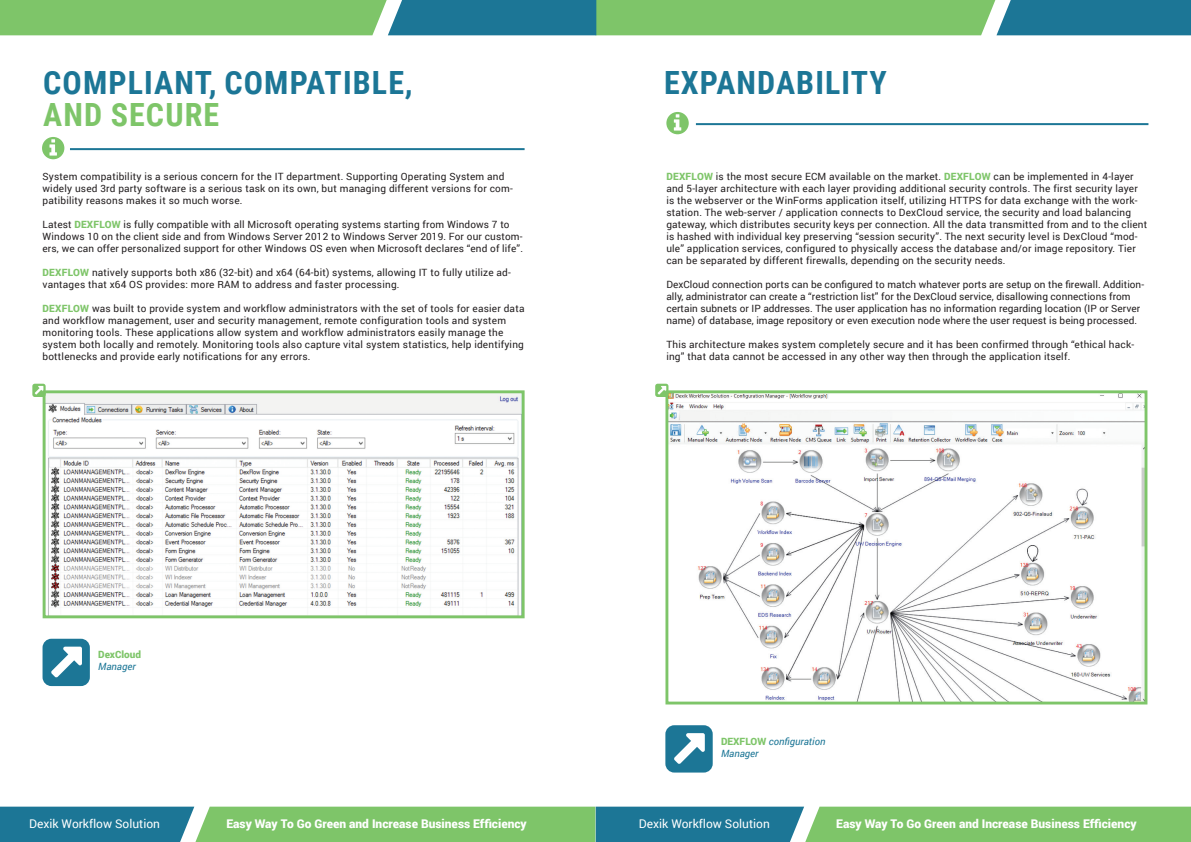
<style>
.page{position:relative;width:1191px;height:842px;background:#fff}
.page>*{position:absolute;margin:0;border:0;box-sizing:border-box;transform-origin:0 0}
.t1{font:700 32px "Roboto Condensed";letter-spacing:.035em;color:#1c7696}
.t2{font:700 32px "Roboto Condensed";letter-spacing:.035em;color:#7ec569}
.t3{font:900 12px "Roboto";color:#fff}
.t4{font:12px "Roboto";color:#fff}
.t5{font:10px/12px "Roboto";letter-spacing:.02em;color:#231f20}
.t6{font:italic 10px "Roboto";color:#1c7696}
.t7{font:900 10px "Roboto";color:#7ec569}
.s1{font-weight:900;color:#7ec569}
.s2{font-weight:900;font-style:normal;color:#7ec569}
</style>
<div class="page">
<svg style="left:0;top:0;width:1191px;height:35px;background:#61ac7b"></svg>
<svg style="left:0;top:807px;width:1191px;height:35px;background:#61ac7b"></svg>
<hr style="left:70px;top:148px;width:454px;height:2px;background:#1c7696">
<hr style="left:696px;top:123px;width:452px;height:2px;background:#1c7696">
<svg style="left:42px;top:137px;width:22px;height:22px"></svg>
<svg style="left:666px;top:112px;width:22px;height:22px"></svg>
<img style="left:47px;top:394px;width:473px;height:220px">
<div style="left:43px;top:390px;width:481px;height:228px;border:3px solid #7ec569"></div>
<img style="left:669px;top:394px;width:474px;height:306px">
<div style="left:665px;top:390px;width:482px;height:314px;border:3px solid #7ec569"></div>
<svg style="left:43px;top:639px;width:47px;height:47px"></svg>
<svg style="left:665px;top:725px;width:47px;height:47px"></svg>
<svg style="left:32px;top:384px;width:14px;height:13px"></svg>
<svg style="left:655px;top:384px;width:13px;height:13px"></svg>
<p class="t1" style="left:43px;top:60px;width:371px">COMPLIANT, COMPATIBLE,</p>
<p class="t2" style="left:43px;top:93px;width:178px">AND SECURE</p>
<p class="t5" style="left:43px;top:170px;width:472px">System compatibility is a serious concern for the IT department. Supporting Operating System and widely used 3rd party software is a serious task on its own, but managing different versions for com&shy;patibility reasons makes it so much worse.</p>
<p class="t5" style="left:43px;top:218px;width:482px">Latest <span class="s1">DEXFLOW</span> is fully compatible with all Microsoft operating systems starting from Windows 7 to<br>Windows 10 on the client side and from Windows Server 2012 to Windows Server 2019. For our custom&shy;ers, we can offer personalized support for other Windows OS even when Microsoft declares “end of life”.</p>
<p class="t5" style="left:43px;top:266px;width:470px"><span class="s1">DEXFLOW</span> natively supports both x86 (32-bit) and x64 (64-bit) systems, allowing IT to fully utilize ad&shy;vantages that x64 OS provides: more RAM to address and faster processing.</p>
<p class="t5" style="left:43px;top:302px;width:483px"><span class="s1">DEXFLOW</span> was built to provide system and workflow administrators with the set of tools for easier data and workflow management, user and security management, remote configuration tools and system monitoring tools. These applications allow system and workflow administrators easily manage the system both locally and remotely. Monitoring tools also capture vital system statistics, help identifying bottlenecks and provide early notifications for any errors.</p>
<p class="t7" style="left:98px;top:647px;width:44px">DexCloud</p>
<p class="t6" style="left:98px;top:659px;width:39px">Manager</p>
<p class="t1" style="left:664px;top:60px;width:224px">EXPANDABILITY</p>
<p class="t5" style="left:666px;top:170px;width:482px"><span class="s1">DEXFLOW</span> is the most secure ECM available on the market. <span class="s1">DEXFLOW</span> can be implemented in 4-layer and 5-layer architecture with each layer providing additional security controls. The first security layer is the webserver or the WinForms application itself, utilizing HTTPS for data exchange with the work&shy;station. The web-server / application connects to DexCloud service, the security and load balancing gateway, which distributes security keys per connection. All the data transmitted from and to the client is hashed with individual key preserving “session security”. The next security level is DexCloud “mod&shy;ule” application services, configured to physically access the database and/or image repository. Tier can be separated by different firewalls, depending on the security needs.</p>
<p class="t5" style="left:666px;top:278px;width:479px">DexCloud connection ports can be configured to match whatever ports are setup on the firewall. Addition&shy;ally, administrator can create a “restriction list” for the DexCloud service, disallowing connections from certain subnets or IP addresses. The user application has no information regarding location (IP or Server name) of database, image repository or even execution node where the user request is being processed.</p>
<p class="t5" style="left:666px;top:338px;width:469px">This architecture makes system completely secure and it has been confirmed through “ethical hack&shy;ing” that data cannot be accessed in any other way then through the application itself.</p>
<p class="t6" style="left:721px;top:734px;width:106px"><span class="s2">DEXFLOW</span> configuration</p>
<p class="t6" style="left:721px;top:746px;width:39px">Manager</p>
<p class="t4" style="left:29px;top:815px;width:132px">Dexik Workflow Solution</p>
<p class="t3" style="left:226px;top:815px;width:302px">Easy Way To Go Green and Increase Business Efficiency</p>
<p class="t4" style="left:639px;top:815px;width:132px">Dexik Workflow Solution</p>
<p class="t3" style="left:836px;top:815px;width:302px">Easy Way To Go Green and Increase Business Efficiency</p>
</div>
